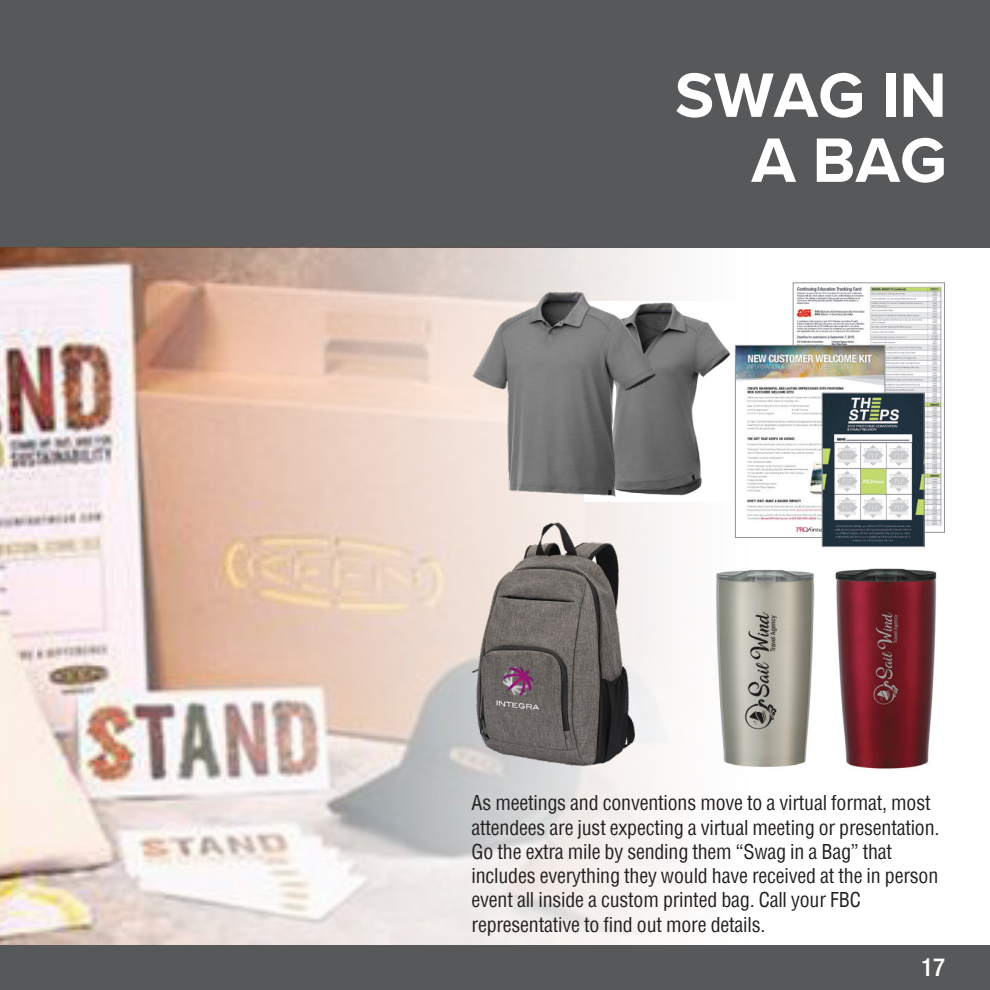
<style>
.page{position:relative;width:990px;height:990px;background:#fff}
.page>*{position:absolute;margin:0;border:0;box-sizing:border-box;transform-origin:0 0}
.t1{font:700 65px/65px "Proxima Nova";color:#fff;text-align:right}
.t2{font:500 condensed 25px "Helvetica Neue LT Std";color:#fff}
.t3{font:condensed 20px/24.2px "Helvetica";letter-spacing:-.01em;color:#231f20}
</style>
<div class="page">
<div style="left:0;top:945px;width:990px;height:45px;background:#57585a"></div>
<div style="left:0;top:0;width:990px;height:248px;background:#57585a"></div>
<img style="left:0;top:248px;width:753px;height:697px">
<img style="left:584px;top:301px;width:151px;height:200px">
<img style="left:472px;top:285px;width:186px;height:214px">
<img style="left:795px;top:286px;width:147px;height:240px">
<div style="left:793px;top:282px;width:152px;height:251px;border:1px solid #939598"></div>
<img style="left:737px;top:347px;width:146px;height:189px">
<div style="left:735px;top:345px;width:150px;height:193px;border:1px solid #939598"></div>
<img style="left:824px;top:395px;width:99px;height:150px">
<div style="left:822px;top:393px;width:103px;height:154px;border:1px solid #939598"></div>
<img style="left:431px;top:522px;width:210px;height:246px">
<img style="left:708px;top:549px;width:229px;height:222px">
<p class="t1" style="left:675px;top:61px;width:273px">SWAG IN<br>A BAG</p>
<p class="t3" style="left:472px;top:791px;width:470px">As meetings and conventions move to a virtual format, most attendees are just expecting a virtual meeting or presentation.<br>Go the extra mile by sending them “Swag in a Bag” that includes everything they would have received at the in person event all inside a custom printed bag. Call your FBC representative to find out more details.</p>
<p class="t2" style="left:921px;top:953px;width:25px">17</p>
</div>
